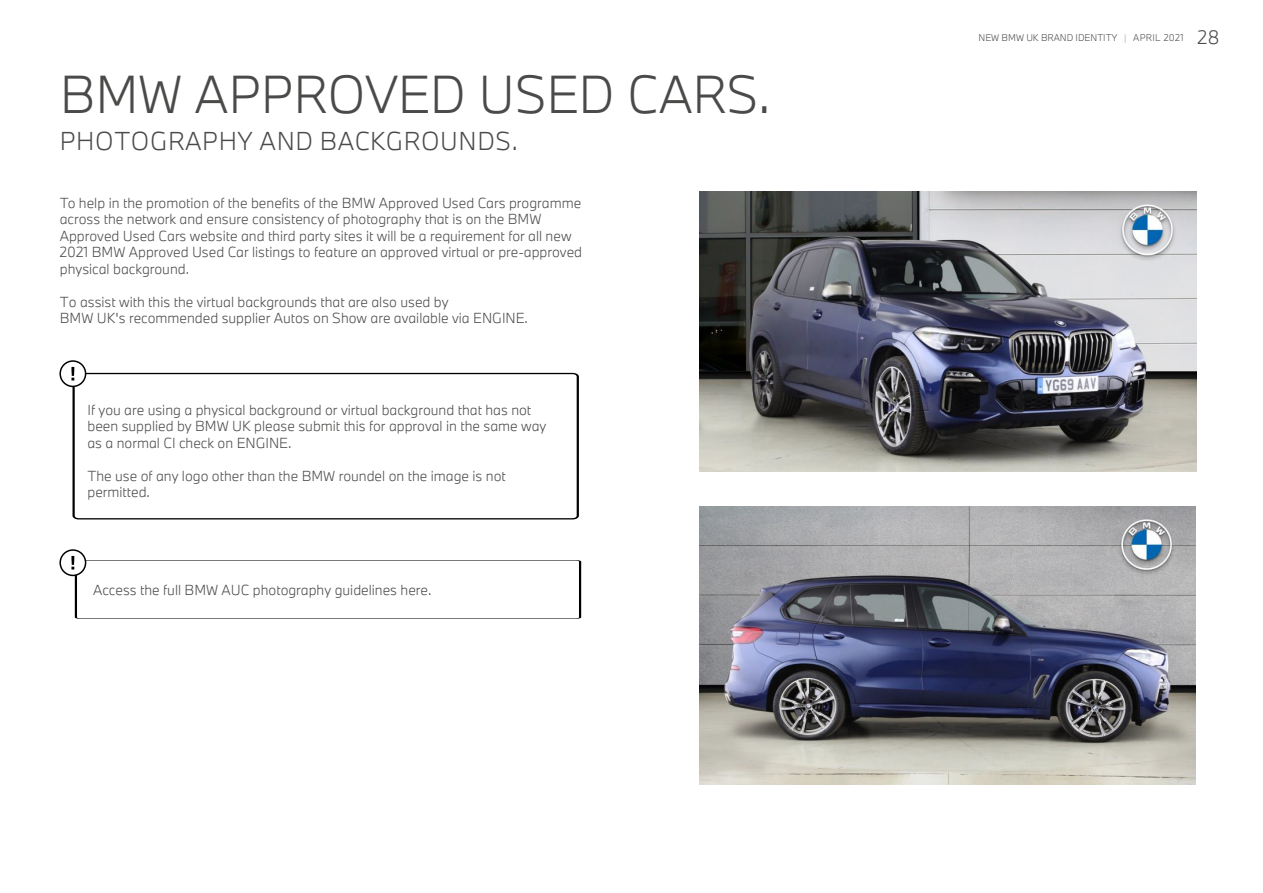
<style>
.page{position:relative;width:1263px;height:893px;background:#fff}
.page>*{position:absolute;margin:0;border:0;box-sizing:border-box;transform-origin:0 0}
.t1{font:300 49.5px "BMW Type Next";letter-spacing:-.005em;color:#4a4a49}
.t2{font:300 24px "BMW Type Next";letter-spacing:.025em;color:#4a4a49}
.t3{font:300 13.5px/16.5px "BMW Type Next";color:#4a4a49}
.t4{font:300 9px "BMW Type Next";color:#4a4a49}
.s1{color:#9d9d9c}
.s2{font-size:18px}
</style>
<div class="page">
<svg style="left:71px;top:372px;width:508px;height:148px"></svg>
<div style="left:60px;top:361px;width:26px;height:25px;background:#fff;border-radius:50%"></div>
<div style="left:59px;top:360px;width:27px;height:27px;border:2px solid #000;border-radius:50%"></div>
<svg style="left:71px;top:367px;width:3px;height:13px"></svg>
<img style="left:699px;top:192px;width:498px;height:279px">
<img style="left:700px;top:506px;width:496px;height:279px">
<div style="left:59px;top:549px;width:27px;height:27px;border:2px solid #000;border-radius:50%"></div>
<svg style="left:71px;top:556px;width:511px;height:63px"></svg>
<h1 class="t1" style="left:60px;top:61px;width:712px">BMW APPROVED USED CARS.</h1>
<h2 class="t2" style="left:60px;top:125px;width:459px">PHOTOGRAPHY AND BACKGROUNDS.</h2>
<p class="t3" style="left:60px;top:194px;width:524px">To help in the promotion of the benefits of the BMW Approved Used Cars programme across the network and ensure consistency of photography that is on the BMW Approved Used Cars website and third party sites it will be a requirement for all new 2021 BMW Approved Used Car listings to feature an approved virtual or pre-approved physical background.</p>
<p class="t3" style="left:60px;top:293px;width:470px">To assist with this the virtual backgrounds that are also used by<br>BMW UK's recommended supplier Autos on Show are available via ENGINE.</p>
<p class="t3" style="left:87px;top:401px;width:460px">If you are using a physical background or virtual background that has not been supplied by BMW UK please submit this for approval in the same way as a normal CI check on ENGINE.</p>
<p class="t3" style="left:87px;top:467px;width:420px">The use of any logo other than the BMW roundel on the image is not permitted.</p>
<p class="t3" style="left:93px;top:582px;width:340px">Access the full BMW AUC photography guidelines here.</p>
<p class="t4" style="left:979px;top:32px;width:243px">NEW BMW UK BRAND IDENTITY <span class="s1">|</span> APRIL 2021 <span class="s2">28</span></p>
</div>
